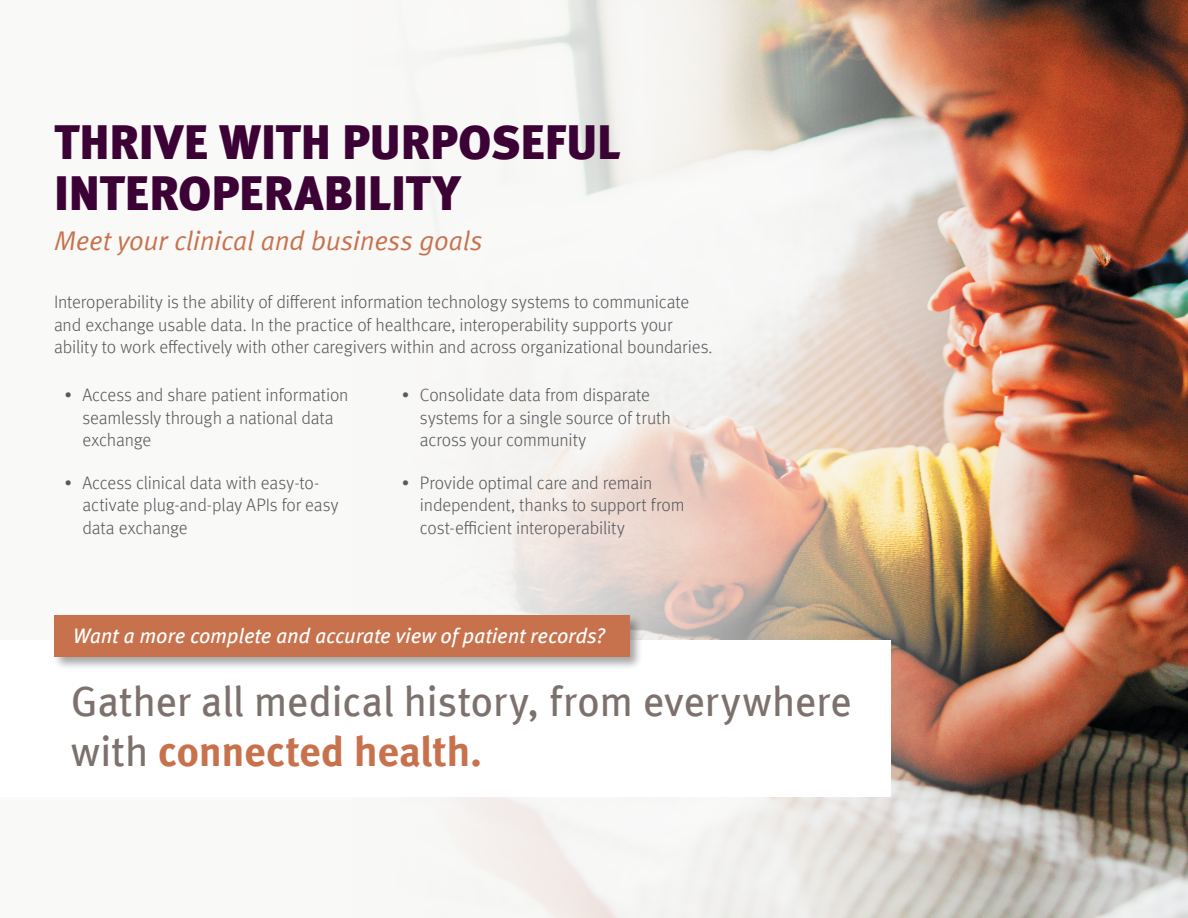
<style>
.page{position:relative;width:1188px;height:918px;background:#fff}
.page>*{position:absolute;margin:0;border:0;box-sizing:border-box;transform-origin:0 0}
.t1{font:900 48px/51px "Meta Offc";letter-spacing:-.005em;color:#3d0235}
.t2{font:42px/50.4px "Meta Offc";letter-spacing:-.015em;color:#7d716d}
.t3{font:27px "Meta Offc Norm Ita";letter-spacing:-.01em;color:#c7724d}
.t4{font:italic 21px "Meta Offc";letter-spacing:-.01em;color:#fff}
.t5{font:300 18px/22.5px "Meta Offc";letter-spacing:-.01em;color:#58595b}
.s1{font-weight:700;color:#c7724d}
</style>
<div class="page">
<img style="left:405px;top:0;width:783px;height:918px">
<div style="left:0;top:640px;width:891px;height:157px;background:#fff"></div>
<div style="left:52px;top:613px;width:592px;height:58px;background:#000;opacity:.36"></div>
<div style="left:54px;top:615px;width:576px;height:42px;background:#c7724d"></div>
<h1 class="t1" style="left:54px;top:120px;width:568px">THRIVE WITH PURPOSEFUL<br>INTEROPERABILITY</h1>
<h3 class="t3" style="left:54px;top:225px;width:430px">Meet your clinical and business goals</h3>
<p class="t5" style="left:54px;top:291px;width:660px">Interoperability is the ability of different information technology systems to communicate and exchange usable data. In the practice of healthcare, interoperability supports your ability to work effectively with other caregivers within and across organizational boundaries.</p>
<p class="t5" style="left:82px;top:384px;width:268px;text-indent:-18px">• Access and share patient information seamlessly through a national data exchange</p>
<p class="t5" style="left:82px;top:472px;width:258px;text-indent:-18px">• Access clinical data with easy-to&shy;activate plug-and-play APIs for easy data exchange</p>
<p class="t5" style="left:420px;top:384px;width:252px;text-indent:-18px">• Consolidate data from disparate systems for a single source of truth across your community</p>
<p class="t5" style="left:420px;top:472px;width:266px;text-indent:-18px">• Provide optimal care and remain independent, thanks to support from cost-efficient interoperability</p>
<p class="t4" style="left:73px;top:623px;width:534px">Want a more complete and accurate view of patient records?</p>
<h2 class="t2" style="left:71px;top:677px;width:783px">Gather all medical history, from everywhere with <span class="s1">connected health.</span></h2>
</div>
